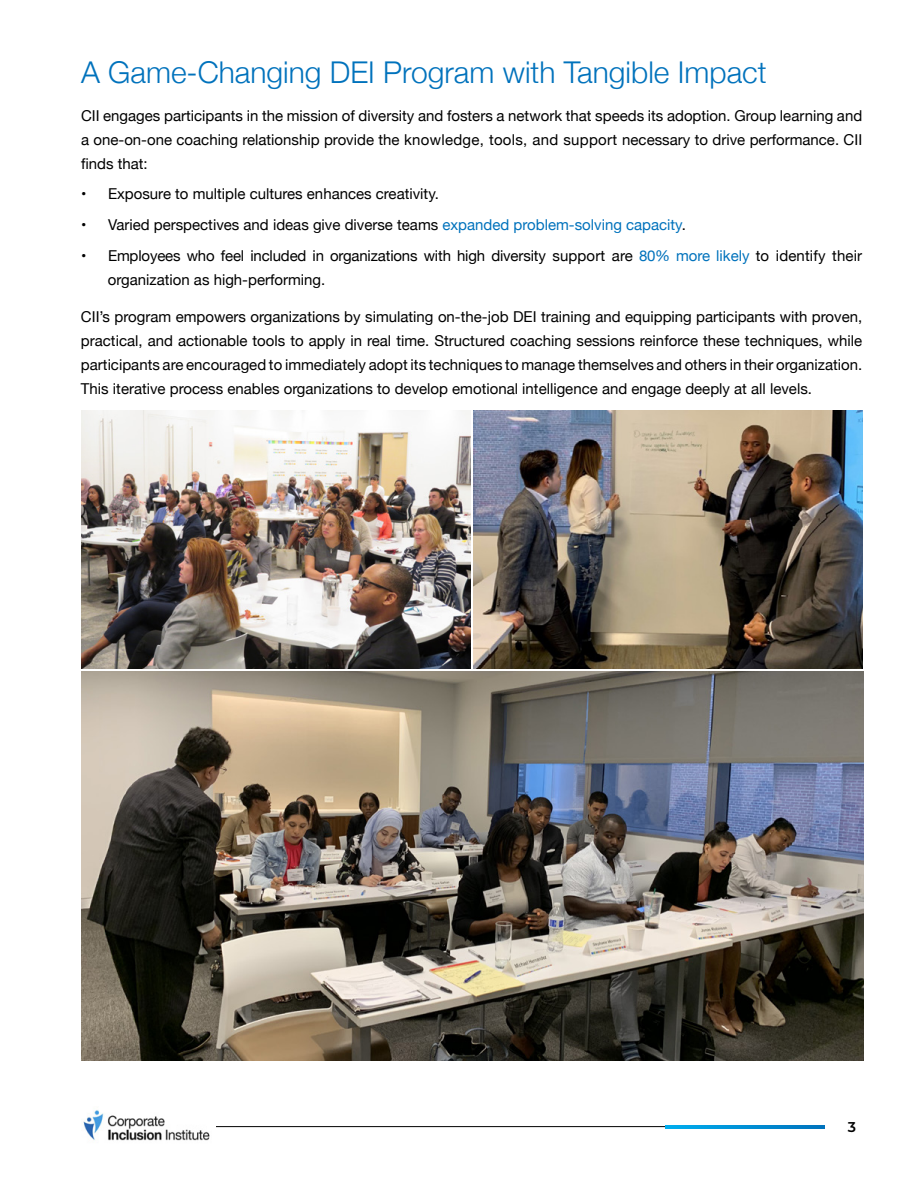
<style>
.page{position:relative;width:918px;height:1188px;background:#fff}
.page>*{position:absolute;margin:0;border:0;box-sizing:border-box;transform-origin:0 0}
.t1{font:300 30px "Helvetica Neue";color:#0072bc}
.t2{font:15px/24px "Helvetica Neue";color:#000;text-align:justify}
.t3{font:600 14.25px "Montserrat";color:#000}
.s1{color:#0072bc}
</style>
<div class="page">
<img style="left:81px;top:410px;width:389px;height:258px">
<img style="left:81px;top:672px;width:783px;height:388px">
<img style="left:473px;top:410px;width:389px;height:258px">
<hr style="left:216px;top:1126px;width:609px;height:1px;background:#000">
<svg style="left:666px;top:1125px;width:159px;height:3px"></svg>
<img style="left:83px;top:1110px;width:127px;height:31px">
<h1 class="t1" style="left:81px;top:48px;width:687px">A Game-Changing DEI Program with Tangible Impact</h1>
<p class="t2" style="left:81px;top:104px;width:783px">CII engages participants in the mission of diversity and fosters a network that speeds its adoption. Group learning and a one-on-one coaching relationship provide the knowledge, tools, and support necessary to drive performance. CII finds that:</p>
<p class="t2" style="left:81px;top:183px;width:359px">• Exposure to multiple cultures enhances creativity.</p>
<p class="t2" style="left:81px;top:214px;width:606px">• Varied perspectives and ideas give diverse teams <span class="s1">expanded problem-solving capacity</span>.</p>
<p class="t2" style="left:108px;top:244px;width:756px;text-indent:-27px">• Employees who feel included in organizations with high diversity support are <span class="s1">80% more likely</span> to identify their organization as high-performing.</p>
<p class="t2" style="left:81px;top:306px;width:783px">CII’s program empowers organizations by simulating on-the-job DEI training and equipping participants with proven, practical, and actionable tools to apply in real time. Structured coaching sessions reinforce these techniques, while participants are encouraged to immediately adopt its techniques to manage themselves and others in their organization.<br>This iterative process enables organizations to develop emotional intelligence and engage deeply at all levels.</p>
<p class="t3" style="left:848px;top:1117px;width:10px">3</p>
</div>
